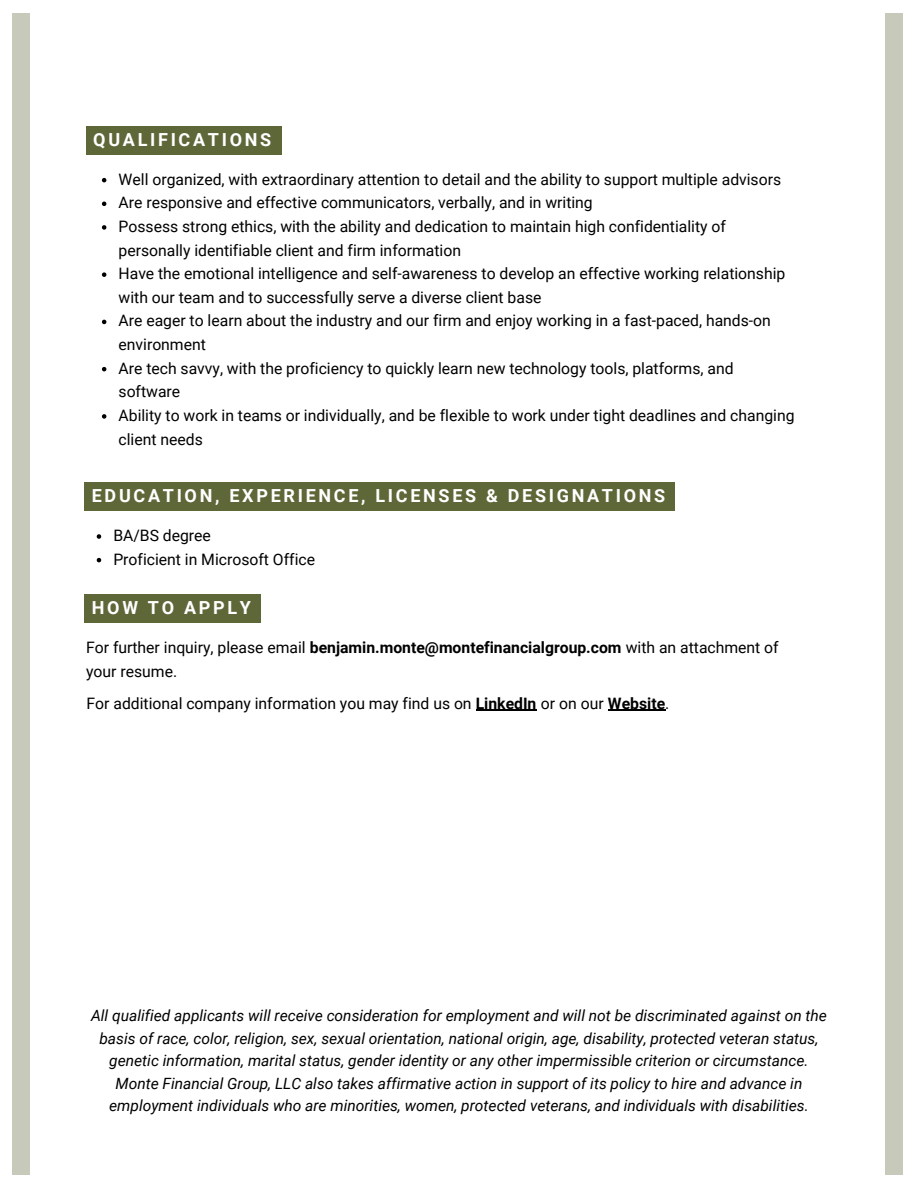
<style>
.page{position:relative;width:918px;height:1188px;background:#fff}
.page>*{position:absolute;margin:0;border:0;box-sizing:border-box;transform-origin:0 0}
.t1{font:700 18px "Roboto";letter-spacing:.15em;color:#fff}
.t2{font:15.75px/23.7px "Roboto";color:#000}
.t3{font:italic 15.45px/22.5px "Roboto";color:#000;text-align:center}
.s1{font-weight:700}
</style>
<div class="page">
<div style="left:12px;top:13px;width:18px;height:1161px;background:#c7caba"></div>
<div style="left:885px;top:13px;width:18px;height:1161px;background:#c7caba"></div>
<div style="left:85px;top:482px;width:590px;height:29px;background:#5e6738"></div>
<svg style="left:97px;top:534px;width:4px;height:5px"></svg>
<svg style="left:97px;top:558px;width:4px;height:4px"></svg>
<svg style="left:102px;top:178px;width:4px;height:4px"></svg>
<svg style="left:102px;top:202px;width:4px;height:4px"></svg>
<svg style="left:102px;top:225px;width:4px;height:5px"></svg>
<svg style="left:102px;top:272px;width:4px;height:5px"></svg>
<svg style="left:102px;top:320px;width:4px;height:4px"></svg>
<svg style="left:102px;top:367px;width:4px;height:4px"></svg>
<svg style="left:102px;top:414px;width:4px;height:5px"></svg>
<div style="left:85px;top:594px;width:176px;height:29px;background:#5e6738"></div>
<div style="left:86px;top:126px;width:195px;height:29px;background:#5e6738"></div>
<hr style="left:476px;top:710px;width:60px;height:1px;background:#000">
<hr style="left:608px;top:710px;width:57px;height:1px;background:#000">
<p class="t1" style="left:93px;top:130px;width:180px">QUALIFICATIONS</p>
<p class="t2" style="left:119px;top:167px;width:678px">Well organized, with extraordinary attention to detail and the ability to support multiple advisors Are responsive and effective communicators, verbally, and in writing<br>Possess strong ethics, with the ability and dedication to maintain high confidentiality of personally identifiable client and firm information<br>Have the emotional intelligence and self-awareness to develop an effective working relationship with our team and to successfully serve a diverse client base<br>Are eager to learn about the industry and our firm and enjoy working in a fast-paced, hands-on environment<br>Are tech savvy, with the proficiency to quickly learn new technology tools, platforms, and software<br>Ability to work in teams or individually, and be flexible to work under tight deadlines and changing client needs</p>
<p class="t1" style="left:92px;top:486px;width:575px">EDUCATION, EXPERIENCE, LICENSES &amp; DESIGNATIONS</p>
<p class="t2" style="left:113px;top:524px;width:203px">BA/BS degree<br>Proficient in Microsoft Office</p>
<p class="t1" style="left:92px;top:598px;width:161px">HOW TO APPLY</p>
<p class="t2" style="left:86px;top:636px;width:694px">For further inquiry, please email <span class="s1">benjamin.monte@montefinancialgroup.com</span> with an attachment of your resume.</p>
<p class="t2" style="left:87px;top:692px;width:584px">For additional company information you may find us on <span class="s1">LinkedIn</span> or on our <span class="s1">Website</span>.</p>
<p class="t3" style="left:91px;top:1005px;width:737px">All qualified applicants will receive consideration for employment and will not be discriminated against on the basis of race, color, religion, sex, sexual orientation, national origin, age, disability, protected veteran status, genetic information, marital status, gender identity or any other impermissible criterion or circumstance.<br>Monte Financial Group, LLC also takes affirmative action in support of its policy to hire and advance in employment individuals who are minorities, women, protected veterans, and individuals with disabilities.</p>
</div>
